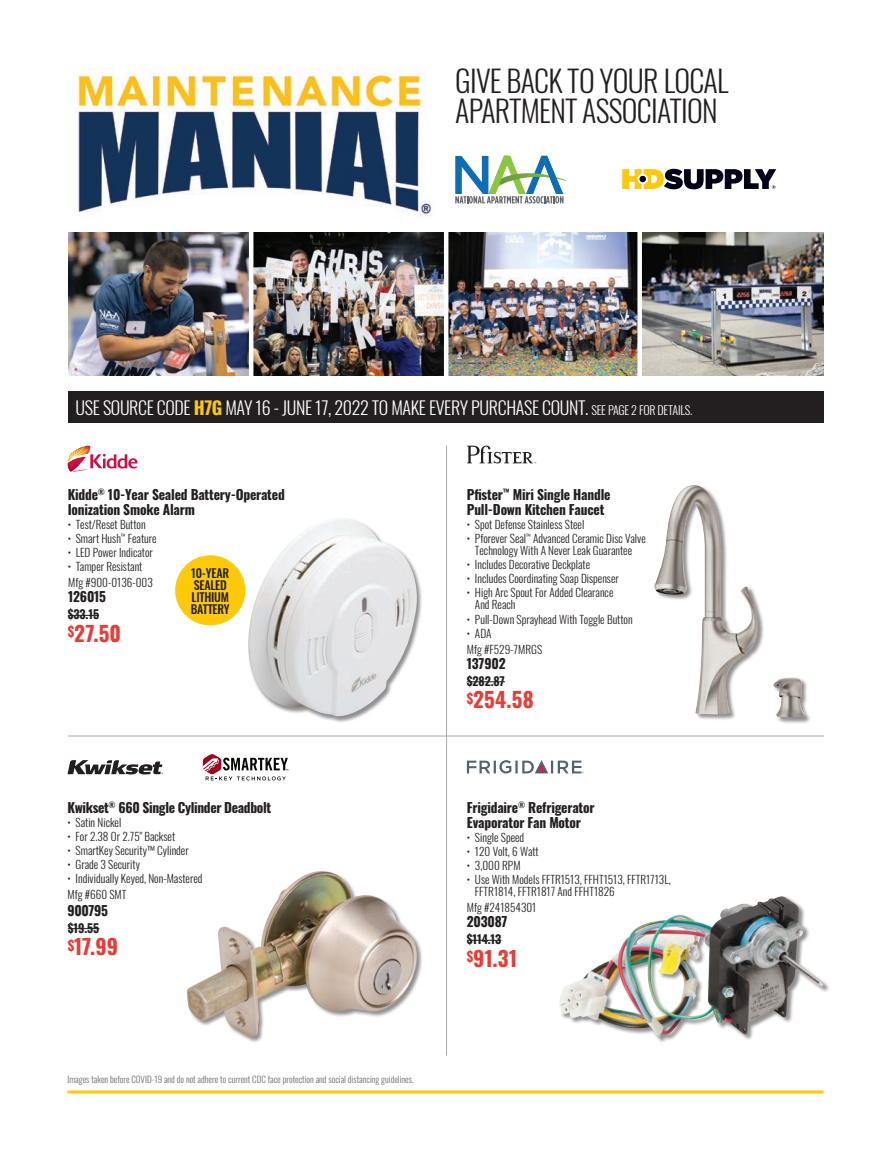
<style>
.page{position:relative;width:891px;height:1161px;background:#fff}
.page>*{position:absolute;margin:0;border:0;box-sizing:border-box;transform-origin:0 0}
.t1{font:300 30px/30px "Oswald";letter-spacing:-.025em;color:#231f20}
.t2{font:700 21px "Oswald";letter-spacing:.01em;color:#e83c36}
.t3{font:300 18px "Oswald";letter-spacing:-.02em;color:#fff}
.t4{font:700 13.5px/15px "Oswald";letter-spacing:-.015em;color:#231f20}
.t5{font:500 12px/12px "Oswald";letter-spacing:-.02em;color:#231f20}
.t6{font:700 12px "Oswald";letter-spacing:-.01em;color:#231f20}
.t7{font:300 11.25px/12px "Oswald";color:#231f20}
.t8{font:300 9px "Oswald";color:#6c6d70}
.s1{font-weight:700;color:#fec80b}
.s2{font-size:12px}
</style>
<div class="page">
<svg style="left:68px;top:1090px;width:756px;height:4px;background:#fed547"></svg>
<img style="left:75px;top:67px;width:359px;height:150px">
<img style="left:68px;top:233px;width:756px;height:142px">
<svg style="left:68px;top:760px;width:95px;height:14px"></svg>
<div style="left:187px;top:871px;width:236px;height:172px;background:#231f20;opacity:.5"></div>
<img style="left:187px;top:871px;width:230px;height:167px">
<div style="left:68px;top:392px;width:756px;height:31px;background:#231f20"></div>
<svg style="left:203px;top:754px;width:85px;height:26px"></svg>
<svg style="left:455px;top:156px;width:112px;height:48px"></svg>
<hr style="left:249px;top:226px;width:4px;height:154px;background:#fff">
<hr style="left:444px;top:226px;width:4px;height:154px;background:#fff">
<div style="left:637px;top:226px;width:5px;height:154px;background:#fff"></div>
<svg style="left:622px;top:169px;width:154px;height:20px"></svg>
<div style="left:248px;top:518px;width:175px;height:205px;background:#231f20;opacity:.5"></div>
<img style="left:248px;top:518px;width:169px;height:198px">
<svg style="left:68px;top:446px;width:69px;height:26px"></svg>
<div style="left:654px;top:485px;width:110px;height:236px;background:#231f20;opacity:.5"></div>
<img style="left:654px;top:485px;width:108px;height:229px">
<div style="left:773px;top:677px;width:38px;height:47px;background:#231f20;opacity:.5"></div>
<img style="left:773px;top:678px;width:32px;height:40px">
<svg style="left:467px;top:446px;width:69px;height:17px"></svg>
<div style="left:175px;top:555px;width:70px;height:70px;background:#fec80b;border-radius:50%"></div>
<svg style="left:467px;top:760px;width:117px;height:13px"></svg>
<hr style="left:68px;top:736px;width:756px;height:1px;background:#a8a9ad">
<hr style="left:446px;top:446px;width:1px;height:610px;background:#a8a9ad">
<hr style="left:68px;top:615px;width:31px;height:1px;background:#231f20">
<hr style="left:68px;top:928px;width:31px;height:1px;background:#231f20">
<hr style="left:467px;top:681px;width:38px;height:1px;background:#231f20">
<img style="left:559px;top:896px;width:262px;height:141px">
<hr style="left:467px;top:940px;width:34px;height:1px;background:#231f20">
<h1 class="t1" style="left:455px;top:62px;width:275px">GIVE BACK TO YOUR LOCAL<br>APARTMENT ASSOCIATION</h1>
<h3 class="t3" style="left:76px;top:391px;width:618px">USE SOURCE CODE <span class="s1">H7G</span> MAY 16 - JUNE 17, 2022 TO MAKE EVERY PURCHASE COUNT. <span class="s2">SEE PAGE 2 FOR DETAILS.</span></h3>
<p class="t4" style="left:68px;top:487px;width:219px">Kidde<sup>®</sup> 10-Year Sealed Battery-Operated<br>Ionization Smoke Alarm</p>
<p class="t7" style="left:68px;top:517px;width:80px">• Test/Reset Button</p>
<p class="t7" style="left:68px;top:531px;width:90px">• Smart Hush<sup>™</sup> Feature</p>
<p class="t7" style="left:68px;top:545px;width:87px">• LED Power Indicator</p>
<p class="t7" style="left:68px;top:559px;width:76px">• Tamper Resistant</p>
<p class="t5" style="left:191px;top:568px;width:40px">10-YEAR<br>SEALED<br>LITHIUM<br>BATTERY</p>
<p class="t7" style="left:68px;top:576px;width:86px">Mfg #900-0136-003</p>
<p class="t4" style="left:68px;top:590px;width:39px">126015</p>
<p class="t6" style="left:68px;top:608px;width:33px">$33.15</p>
<h2 class="t2" style="left:68px;top:622px;width:55px"><sup>$</sup>27.50</h2>
<p class="t4" style="left:68px;top:800px;width:205px">Kwikset<sup>®</sup> 660 Single Cylinder Deadbolt</p>
<p class="t7" style="left:68px;top:815px;width:55px">• Satin Nickel</p>
<p class="t7" style="left:68px;top:829px;width:109px">• For 2.38 Or 2.75" Backset</p>
<p class="t7" style="left:68px;top:843px;width:123px">• SmartKey Security™ Cylinder</p>
<p class="t7" style="left:68px;top:857px;width:74px">• Grade 3 Security</p>
<p class="t7" style="left:68px;top:872px;width:136px">• Individually Keyed, Non‑Mastered</p>
<p class="t7" style="left:68px;top:888px;width:60px">Mfg #660 SMT</p>
<p class="t4" style="left:68px;top:903px;width:42px">900795</p>
<p class="t6" style="left:68px;top:922px;width:33px">$19.55</p>
<h2 class="t2" style="left:68px;top:936px;width:52px"><sup>$</sup>17.99</h2>
<p class="t8" style="left:68px;top:1071px;width:348px">Images taken before COVID-19 and do not adhere to current CDC face protection and social distancing guidelines.</p>
<p class="t4" style="left:467px;top:487px;width:145px">Pfister<sup>™</sup> Miri Single Handle<br>Pull‑Down Kitchen Faucet</p>
<p class="t7" style="left:467px;top:517px;width:119px">• Spot Defense Stainless Steel</p>
<p class="t7" style="left:467px;top:531px;width:180px;text-align:center">• Pforever Seal<sup>™</sup> Advanced Ceramic Disc Valve<br>Technology With A Never Leak Guarantee</p>
<p class="t7" style="left:467px;top:557px;width:125px">• Includes Decorative Deckplate</p>
<p class="t7" style="left:467px;top:571px;width:153px">• Includes Coordinating Soap Dispenser</p>
<p class="t7" style="left:475px;top:586px;width:140px;text-indent:-8px">• High Arc Spout For Added Clearance<br>And Reach</p>
<p class="t7" style="left:467px;top:612px;width:167px">• Pull‑Down Sprayhead With Toggle Button</p>
<p class="t7" style="left:467px;top:624px;width:77px;line-height:16px">• ADA<br>Mfg #F529-7MRGS</p>
<p class="t4" style="left:467px;top:657px;width:40px">137902</p>
<p class="t6" style="left:467px;top:675px;width:40px">$282.87</p>
<h2 class="t2" style="left:467px;top:689px;width:68px"><sup>$</sup>254.58</h2>
<p class="t4" style="left:467px;top:800px;width:129px">Frigidaire<sup>®</sup> Refrigerator<br>Evaporator Fan Motor</p>
<p class="t7" style="left:467px;top:830px;width:59px">• Single Speed</p>
<p class="t7" style="left:467px;top:844px;width:73px">• 120 Volt, 6 Watt</p>
<p class="t7" style="left:467px;top:858px;width:55px">• 3,000 RPM</p>
<p class="t7" style="left:475px;top:872px;width:197px;text-indent:-8px">• Use With Models FFTR1513, FFHT1513, FFTR1713L,<br>FFTR1814, FFTR1817 And FFHT1826</p>
<p class="t7" style="left:467px;top:900px;width:71px">Mfg #241854301</p>
<p class="t4" style="left:467px;top:915px;width:42px">203087</p>
<p class="t6" style="left:467px;top:933px;width:36px">$114.13</p>
<h2 class="t2" style="left:467px;top:947px;width:52px"><sup>$</sup>91.31</h2>
</div>
